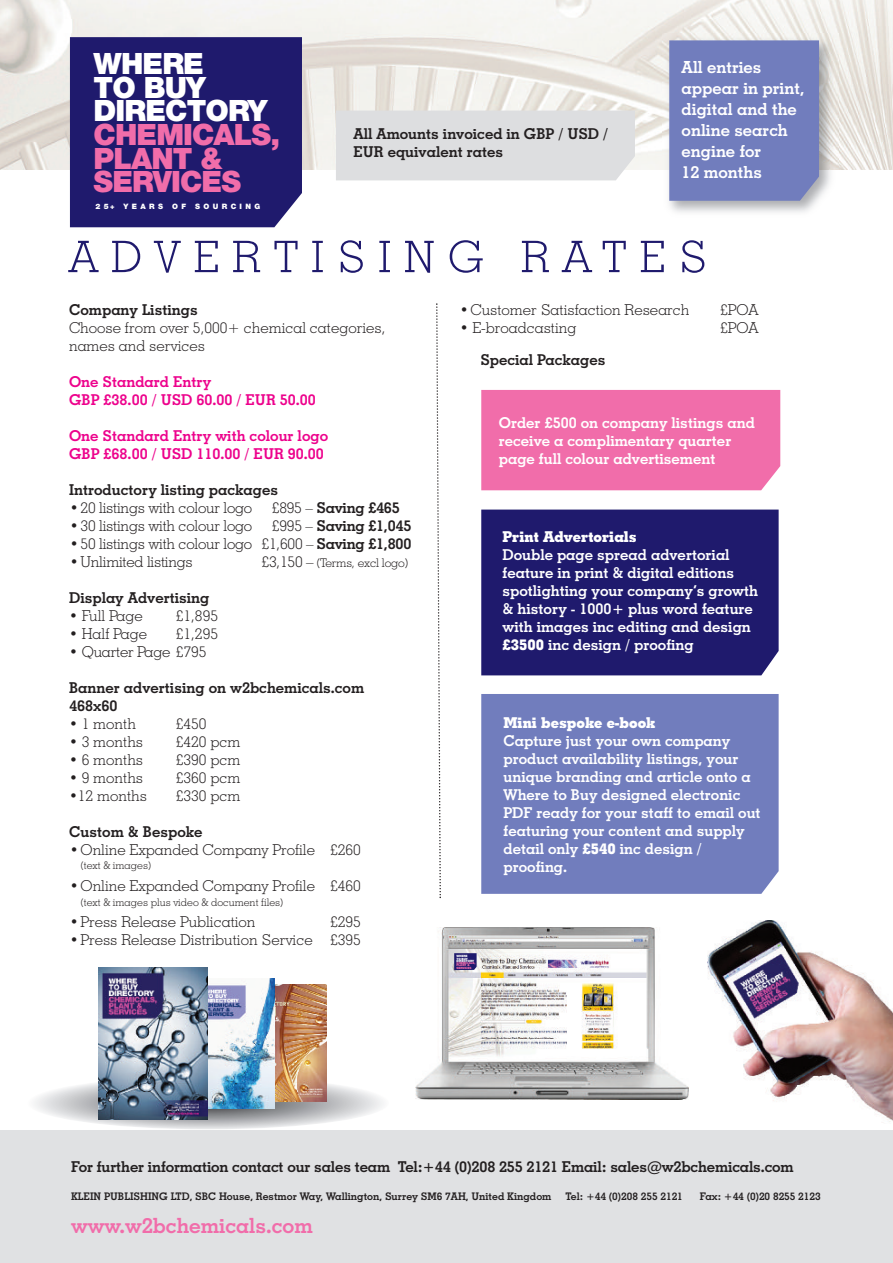
<style>
.page{position:relative;width:893px;height:1263px;background:#fff}
.page>*{position:absolute;margin:0;border:0;box-sizing:border-box;transform-origin:0 0}
.t1{font:900 29.4px/23.7px "Helvetica Neue CE";letter-spacing:-.03em;color:#f16daa}
.t2{font:900 29.4px/23.7px "Helvetica Neue CE";letter-spacing:-.03em;color:#fff}
.t3{font:700 21px "Geometric Slab 703 BT";color:#f16daa}
.t4{font:700 16.65px/21px "Geometric Slab 703 BT";color:#fff}
.t5{font:300 15px/18px "Geometric Slab 703 BT";color:#231f20}
.t6{font:700 15px/18px "Geometric Slab 703 BT";color:#fff}
.t7{font:700 15px/18px "Geometric Slab 703 BT";color:#231f20}
.t8{font:700 15px/18px "Geometric Slab 703 BT";color:#ed028c}
.t9{font:700 15px "Geometric Slab 703 BT Xtra";color:#fff}
.t10{font:300 12px "Geometric Slab 703 BT";letter-spacing:-.015em;color:#231f20}
.t11{font:700 10.5px "Geometric Slab 703 BT";color:#231f20}
.t12{font:300 10.5px "Geometric Slab 703 BT";color:#231f20}
.t13{font:900 7.5px "Helvetica Neue CE";letter-spacing:.45em;color:#fff}
.t14{font:900 3px/2.2px "Helvetica Neue CE";letter-spacing:-.03em;color:#f16daa}
.t15{font:900 3px/2.2px "Helvetica Neue CE";letter-spacing:-.03em;color:#fff}
.s1{font-weight:300}
.s2{font-weight:700}
.s3{font-size:15px}
.s4{font-family:"Geometric Slab 703 BT Xtra"}
</style>
<div class="page">
<svg style="left:27px;top:1076px;width:362px;height:53px;background:#cacacc"></svg>
<img style="left:275px;top:984px;width:52px;height:117px">
<img style="left:207px;top:978px;width:68px;height:131px">
<img style="left:98px;top:968px;width:109px;height:152px">
<img style="left:0;top:0;width:893px;height:169px">
<svg style="left:68px;top:240px;width:636px;height:33px"></svg>
<svg style="left:436px;top:303px;width:5px;height:595px"></svg>
<img style="left:708px;top:920px;width:185px;height:202px">
<img style="left:416px;top:928px;width:272px;height:171px">
<svg style="left:454px;top:953px;width:23px;height:17px"></svg>
<div style="left:481px;top:390px;width:299px;height:100px;background:#f16daa"></div>
<div style="left:481px;top:510px;width:298px;height:165px;background:#1f1a6d"></div>
<div style="left:481px;top:694px;width:298px;height:200px;background:#717dbd"></div>
<div style="left:336px;top:111px;width:299px;height:69px;background:#dddee0"></div>
<div style="left:0;top:1130px;width:893px;height:133px;background:#e0e1e3"></div>
<img style="left:663px;top:34px;width:175px;height:179px">
<div style="left:669px;top:40px;width:150px;height:161px;background:#717dbd"></div>
<div style="left:70px;top:37px;width:232px;height:190px;background:#1f1a6d"></div>
<h1 class="t2" style="left:94px;top:54px;width:175px">WHERE<br>TO BUY<br>DIRECTORY</h1>
<h1 class="t1" style="left:94px;top:125px;width:188px">CHEMICALS,<br>PLANT &amp;<br>SERVICES</h1>
<p class="t13" style="left:96px;top:203px;width:166px">25+ YEARS OF SOURCING</p>
<p class="t7" style="left:353px;top:127px;width:256px">All Amounts invoiced in GBP / USD /<br>EUR equivalent rates</p>
<p class="t4" style="left:682px;top:58px;width:124px">All entries appear in print, digital and the online search engine for<br>12 months</p>
<p class="t7" style="left:69px;top:302px;width:130px">Company Listings</p>
<p class="t5" style="left:69px;top:320px;width:318px">Choose from over 5,000+ chemical categories, names and services</p>
<p class="t8" style="left:69px;top:374px;width:248px">One Standard Entry<br>GBP £38.00 / USD 60.00 / EUR 50.00</p>
<p class="t8" style="left:69px;top:428px;width:261px">One Standard Entry with colour logo<br>GBP £68.00 / USD 110.00 / EUR 90.00</p>
<p class="t7" style="left:69px;top:482px;width:211px">Introductory listing packages</p>
<p class="t5" style="left:70px;top:500px;width:184px">•20 listings with colour logo</p>
<p class="t7" style="left:272px;top:500px;width:129px"><span class="s1">£895 –</span> Saving £465</p>
<p class="t5" style="left:70px;top:518px;width:184px">•30 listings with colour logo</p>
<p class="t7" style="left:272px;top:518px;width:141px"><span class="s1">£995 –</span> Saving £1,045</p>
<p class="t5" style="left:70px;top:536px;width:343px">•50 listings with colour logo £1,600 – <span class="s2">Saving £1,800</span></p>
<p class="t5" style="left:70px;top:554px;width:125px">•Unlimited listings</p>
<p class="t10" style="left:262px;top:558px;width:148px"><span class="s3">£3,150 –</span> (Terms, excl logo)</p>
<p class="t7" style="left:69px;top:590px;width:142px">Display Advertising</p>
<p class="t5" style="left:69px;top:608px;width:75px">• Full Page</p>
<p class="t5" style="left:176px;top:608px;width:44px">£1,895</p>
<p class="t5" style="left:69px;top:626px;width:80px">• Half Page</p>
<p class="t5" style="left:176px;top:626px;width:44px">£1,295</p>
<p class="t5" style="left:69px;top:644px;width:139px">• Quarter Page £795</p>
<p class="t7" style="left:69px;top:680px;width:297px">Banner advertising on w2bchemicals.com<br>468x60</p>
<p class="t5" style="left:69px;top:716px;width:68px">• 1 month</p>
<p class="t5" style="left:176px;top:716px;width:32px">£450</p>
<p class="t5" style="left:69px;top:734px;width:75px">• 3 months</p>
<p class="t5" style="left:176px;top:734px;width:66px">£420 pcm</p>
<p class="t5" style="left:69px;top:752px;width:75px">• 6 months</p>
<p class="t5" style="left:176px;top:752px;width:66px">£390 pcm</p>
<p class="t5" style="left:69px;top:770px;width:75px">• 9 months</p>
<p class="t5" style="left:176px;top:770px;width:66px">£360 pcm</p>
<p class="t5" style="left:69px;top:788px;width:79px">•12 months</p>
<p class="t5" style="left:176px;top:788px;width:66px">£330 pcm</p>
<p class="t7" style="left:69px;top:824px;width:135px">Custom &amp; Bespoke</p>
<p class="t5" style="left:70px;top:842px;width:293px">•Online Expanded Company Profile £260</p>
<p class="t12" style="left:81px;top:861px;width:72px">(text &amp; images)</p>
<p class="t5" style="left:70px;top:878px;width:293px">•Online Expanded Company Profile £460</p>
<p class="t12" style="left:81px;top:898px;width:204px">(text &amp; images plus video &amp; document files)</p>
<p class="t5" style="left:70px;top:914px;width:187px">•Press Release Publication</p>
<p class="t5" style="left:330px;top:914px;width:32px">£295</p>
<p class="t5" style="left:70px;top:932px;width:293px">•Press Release Distribution Service £395</p>
<p class="t5" style="left:460px;top:302px;width:231px">•Customer Satisfaction Research</p>
<p class="t5" style="left:720px;top:302px;width:40px">£POA</p>
<p class="t5" style="left:460px;top:320px;width:118px">• E-broadcasting</p>
<p class="t5" style="left:720px;top:320px;width:40px">£POA</p>
<p class="t7" style="left:480px;top:352px;width:126px">Special Packages</p>
<p class="t6" style="left:499px;top:415px;width:258px">Order £500 on company listings and receive a complimentary quarter page full colour advertisement</p>
<p class="t9" style="left:502px;top:531px;width:136px">Print Advertorials</p>
<p class="t6" style="left:502px;top:547px;width:257px">Double page spread advertorial feature in print &amp; digital editions spotlighting your company’s growth &amp; history - 1000+ plus word feature with images inc editing and design <span class="s4">£3500</span> inc design / proofing</p>
<p class="t9" style="left:503px;top:717px;width:153px">Mini bespoke e-book</p>
<p class="t6" style="left:503px;top:733px;width:259px">Capture just your own company product availability listings, your unique branding and article onto a<br>Where to Buy designed electronic<br>PDF ready for your staff to email out featuring your content and supply detail only <span class="s4">£540</span> inc design / proofing.</p>
<p class="t15" style="left:456px;top:955px;width:19px">WHERE<br>TO BUY<br>DIRECTORY</p>
<p class="t14" style="left:456px;top:962px;width:21px">CHEMICALS,<br>PLANT &amp;<br>SERVICES</p>
<p class="t7" style="left:71px;top:1159px;width:724px">For further information contact our sales team Tel:+44 (0)208 255 2121 Email: sales@w2bchemicals.com</p>
<p class="t11" style="left:71px;top:1192px;width:482px">KLEIN PUBLISHING LTD, SBC House, Restmor Way, Wallington, Surrey SM6 7AH, United Kingdom</p>
<p class="t11" style="left:565px;top:1192px;width:119px">Tel: +44 (0)208 255 2121</p>
<p class="t11" style="left:700px;top:1192px;width:123px">Fax: +44 (0)20 8255 2123</p>
<h2 class="t3" style="left:71px;top:1217px;width:243px">www.w2bchemicals.com</h2>
</div>
